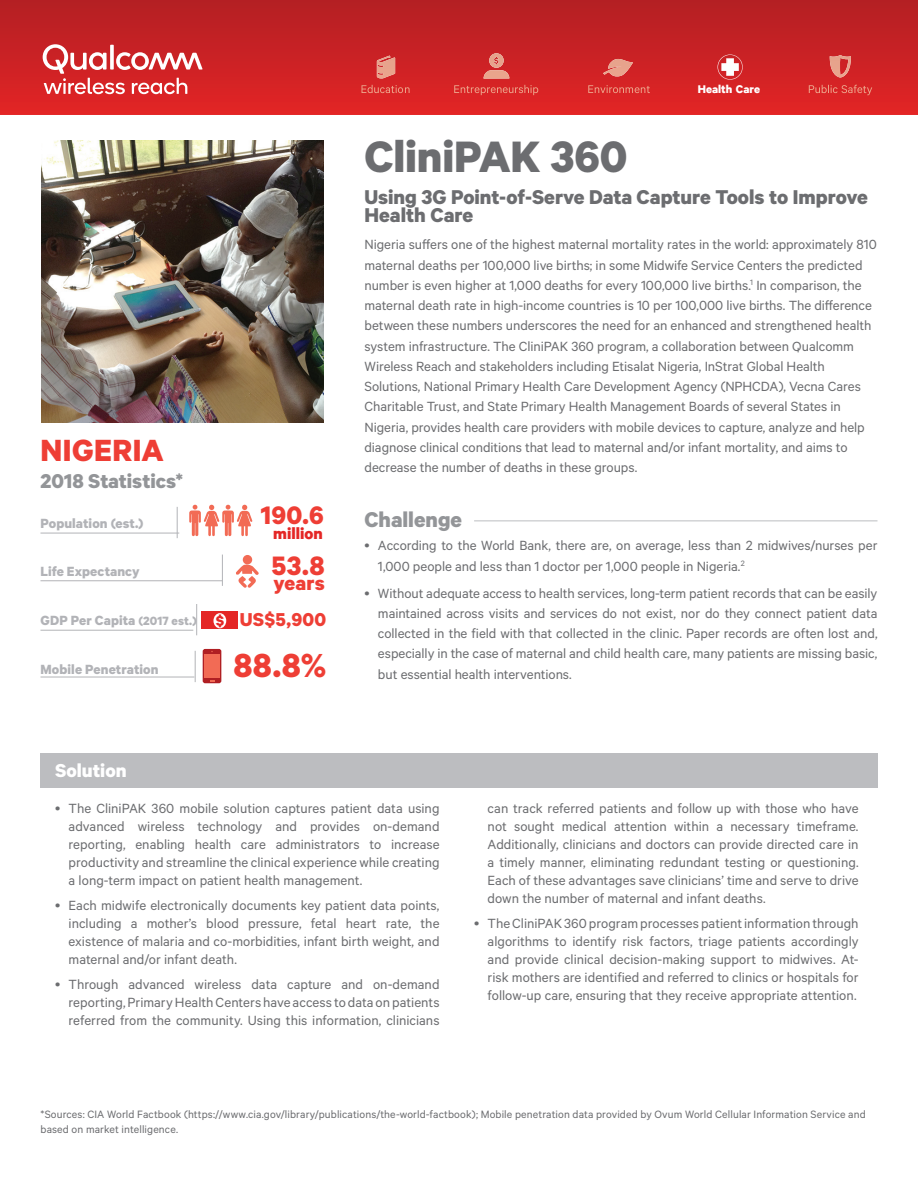
<style>
.page{position:relative;width:918px;height:1188px;background:#fff}
.page>*{position:absolute;margin:0;border:0;box-sizing:border-box;transform-origin:0 0}
.t1{font:700 49.5px "Qualcomm";letter-spacing:-.005em;color:#6c6d70}
.t2{font:700 37.5px "Qualcomm";color:#ee3e35}
.t3{font:700 34.5px "Qualcomm";letter-spacing:.015em;color:#ee3e35}
.t4{font:700 30px "Qualcomm";color:#ee3e35}
.t5{font:700 28.5px "Qualcomm";color:#ee3e35}
.t6{font:700 24px "Qualcomm";color:#939598}
.t7{font:700 22.5px/18px "Qualcomm";color:#6c6d70}
.t8{font:700 22.5px "Qualcomm";color:#939598}
.t9{font:700 22.5px "Qualcomm";letter-spacing:.005em;color:#ee3e35}
.t10{font:700 21px "Qualcomm";color:#fff}
.t11{font:700 21px "Qualcomm";color:#ee3e35}
.t12{font:700 18px "Qualcomm Office";color:#e42625}
.t13{font:700 16.35px "Qualcomm Office";color:#e42625}
.t14{font:15px/18px "Qualcomm";letter-spacing:-.005em;color:#6c6d70;text-align:justify}
.t15{font:700 15px "Qualcomm";letter-spacing:.005em;color:#b2b3b7}
.t16{font:12.6px "Qualcomm Office";color:#fff}
.t17{font:700 12.6px "Qualcomm Office";color:#fff}
.t18{font:12px/15px "Qualcomm";letter-spacing:.01em;color:#6c6d70}
.s1{font-size:13.5px}
</style>
<div class="page">
<div style="left:40px;top:754px;width:838px;height:34px;background:#bcbdc0"></div>
<hr style="left:474px;top:520px;width:404px;height:1px;background:#bcbdc0">
<div style="left:243px;top:555px;width:9px;height:9px;background:#f26b55;border-radius:50%"></div>
<svg style="left:236px;top:564px;width:23px;height:24px"></svg>
<div style="left:203px;top:649px;width:18px;height:34px;background:#b01f23;border-radius:2px"></div>
<div style="left:204px;top:654px;width:16px;height:24px;background:#f26b55"></div>
<div style="left:201px;top:611px;width:36px;height:18px;background:#e42625"></div>
<div style="left:213px;top:613px;width:13px;height:15px;background:#fff;border-radius:50%"></div>
<img style="left:41px;top:140px;width:283px;height:283px">
<hr style="left:40px;top:533px;width:139px;height:1px;background:#b2b3b7">
<hr style="left:40px;top:630px;width:153px;height:1px;background:#b2b3b7">
<hr style="left:40px;top:677px;width:154px;height:1px;background:#b2b3b7">
<hr style="left:40px;top:581px;width:183px;height:1px;background:#b2b3b7">
<hr style="left:177px;top:507px;width:1px;height:31px;background:#b2b3b7">
<hr style="left:196px;top:604px;width:1px;height:31px;background:#b2b3b7">
<hr style="left:195px;top:651px;width:1px;height:31px;background:#b2b3b7">
<hr style="left:222px;top:555px;width:1px;height:31px;background:#b2b3b7">
<svg style="left:189px;top:505px;width:63px;height:31px"></svg>
<svg style="left:0;top:0;width:918px;height:115px;background:#c92124"></svg>
<svg style="left:377px;top:56px;width:18px;height:22px"></svg>
<svg style="left:362px;top:85px;width:11px;height:8px"></svg>
<div style="left:374px;top:85px;width:29px;height:8px;background:#d82325"></div>
<svg style="left:405px;top:87px;width:5px;height:6px"></svg>
<hr style="left:410px;top:93px;width:38px;height:1px;background:#da2325">
<div style="left:454px;top:85px;width:20px;height:8px;background:#d82325"></div>
<div style="left:475px;top:85px;width:63px;height:10px;background:#d92325"></div>
<div style="left:540px;top:85px;width:93px;height:8px;background:#d82325"></div>
<svg style="left:635px;top:87px;width:10px;height:6px"></svg>
<div style="left:647px;top:86px;width:48px;height:7px;background:#d92325"></div>
<div style="left:760px;top:85px;width:78px;height:8px;background:#d82325"></div>
<div style="left:841px;top:85px;width:31px;height:10px;background:#d92325"></div>
<svg style="left:484px;top:53px;width:25px;height:26px"></svg>
<svg style="left:603px;top:59px;width:30px;height:17px"></svg>
<svg style="left:830px;top:55px;width:21px;height:22px"></svg>
<svg style="left:717px;top:55px;width:26px;height:25px"></svg>
<svg style="left:43px;top:44px;width:160px;height:50px"></svg>
<h3 class="t3" style="left:40px;top:429px;width:125px">NIGERIA</h3>
<h3 class="t8" style="left:40px;top:467px;width:144px">2018 Statistics*</h3>
<p class="t15" style="left:40px;top:514px;width:105px">Population (est.)</p>
<p class="t15" style="left:40px;top:562px;width:101px">Life Expectancy</p>
<p class="t15" style="left:40px;top:611px;width:158px">GDP Per Capita <span class="s1">(2017 est.)</span></p>
<p class="t15" style="left:40px;top:660px;width:120px">Mobile Penetration</p>
<p class="t13" style="left:216px;top:611px;width:10px">$</p>
<h3 class="t5" style="left:261px;top:497px;width:65px">190.6</h3>
<p class="t12" style="left:273px;top:523px;width:51px">million</p>
<h3 class="t4" style="left:272px;top:547px;width:55px">53.8</h3>
<h3 class="t9" style="left:273px;top:570px;width:53px">years</h3>
<h3 class="t11" style="left:240px;top:606px;width:88px">US$5,900</h3>
<h2 class="t2" style="left:233px;top:643px;width:94px">88.8%</h2>
<h3 class="t10" style="left:55px;top:757px;width:73px">Solution</h3>
<p class="t16" style="left:361px;top:82px;width:51px">Education</p>
<p class="t16" style="left:453px;top:82px;width:87px">Entrepreneurship</p>
<p class="t16" style="left:587px;top:82px;width:64px">Environment</p>
<p class="t17" style="left:698px;top:81px;width:64px">Health Care</p>
<p class="t16" style="left:808px;top:82px;width:66px">Public Safety</p>
<h1 class="t1" style="left:364px;top:126px;width:264px">CliniPAK 360</h1>
<h3 class="t7" style="left:364px;top:187px;width:505px">Using 3G Point-of-Serve Data Capture Tools to Improve<br>Health Care</h3>
<p class="t14" style="left:364px;top:234px;width:514px;line-height:20.2px;text-align:left">Nigeria suffers one of the highest maternal mortality rates in the world: approximately 810 maternal deaths per 100,000 live births; in some Midwife Service Centers the predicted number is even higher at 1,000 deaths for every 100,000 live births.<sup>1</sup> In comparison, the maternal death rate in high-income countries is 10 per 100,000 live births. The difference between these numbers underscores the need for an enhanced and strengthened health system infrastructure. The CliniPAK 360 program, a collaboration between Qualcomm Wireless Reach and stakeholders including Etisalat Nigeria, InStrat Global Health Solutions, National Primary Health Care Development Agency (NPHCDA), Vecna Cares Charitable Trust, and State Primary Health Management Boards of several States in Nigeria, provides health care providers with mobile devices to capture, analyze and help diagnose clinical conditions that lead to maternal and/or infant mortality, and aims to decrease the number of deaths in these groups.</p>
<h3 class="t6" style="left:364px;top:505px;width:99px">Challenge</h3>
<p class="t14" style="left:378px;top:535px;width:501px;line-height:20.2px">According to the World Bank, there are, on average, less than 2 midwives/nurses per<br>1,000 people and less than 1 doctor per 1,000 people in Nigeria.<sup>2</sup></p>
<p class="t14" style="left:378px;top:582px;width:501px;line-height:20.2px">Without adequate access to health services, long-term patient records that can be easily maintained across visits and services do not exist, nor do they connect patient data collected in the field with that collected in the clinic. Paper records are often lost and, especially in the case of maternal and child health care, many patients are missing basic, but essential health interventions.</p>
<p class="t14" style="left:69px;top:799px;width:372px">The CliniPAK 360 mobile solution captures patient data using advanced wireless technology and provides on-demand reporting, enabling health care administrators to increase productivity and streamline the clinical experience while creating a long-term impact on patient health management.</p>
<p class="t14" style="left:69px;top:896px;width:372px">Each midwife electronically documents key patient data points, including a mother’s blood pressure, fetal heart rate, the existence of malaria and co-morbidities, infant birth weight, and maternal and/or infant death.</p>
<p class="t14" style="left:69px;top:974px;width:373px">Through advanced wireless data capture and on-demand reporting, Primary Health Centers have access to data on patients referred from the community. Using this information, clinicians</p>
<p class="t14" style="left:488px;top:799px;width:373px">can track referred patients and follow up with those who have not sought medical attention within a necessary timeframe.<br>Additionally, clinicians and doctors can provide directed care in a timely manner, eliminating redundant testing or questioning.<br>Each of these advantages save clinicians’ time and serve to drive down the number of maternal and infant deaths.</p>
<p class="t14" style="left:488px;top:914px;width:373px">The CliniPAK 360 program processes patient information through algorithms to identify risk factors, triage patients accordingly and provide clinical decision-making support to midwives. At&shy;risk mothers are identified and referred to clinics or hospitals for follow-up care, ensuring that they receive appropriate attention.</p>
<p class="t18" style="left:40px;top:1106px;width:827px">*Sources: CIA World Factbook (https://www.cia.gov/library/publications/the-world-factbook); Mobile penetration data provided by Ovum World Cellular Information Service and based on market intelligence.</p>
</div>
